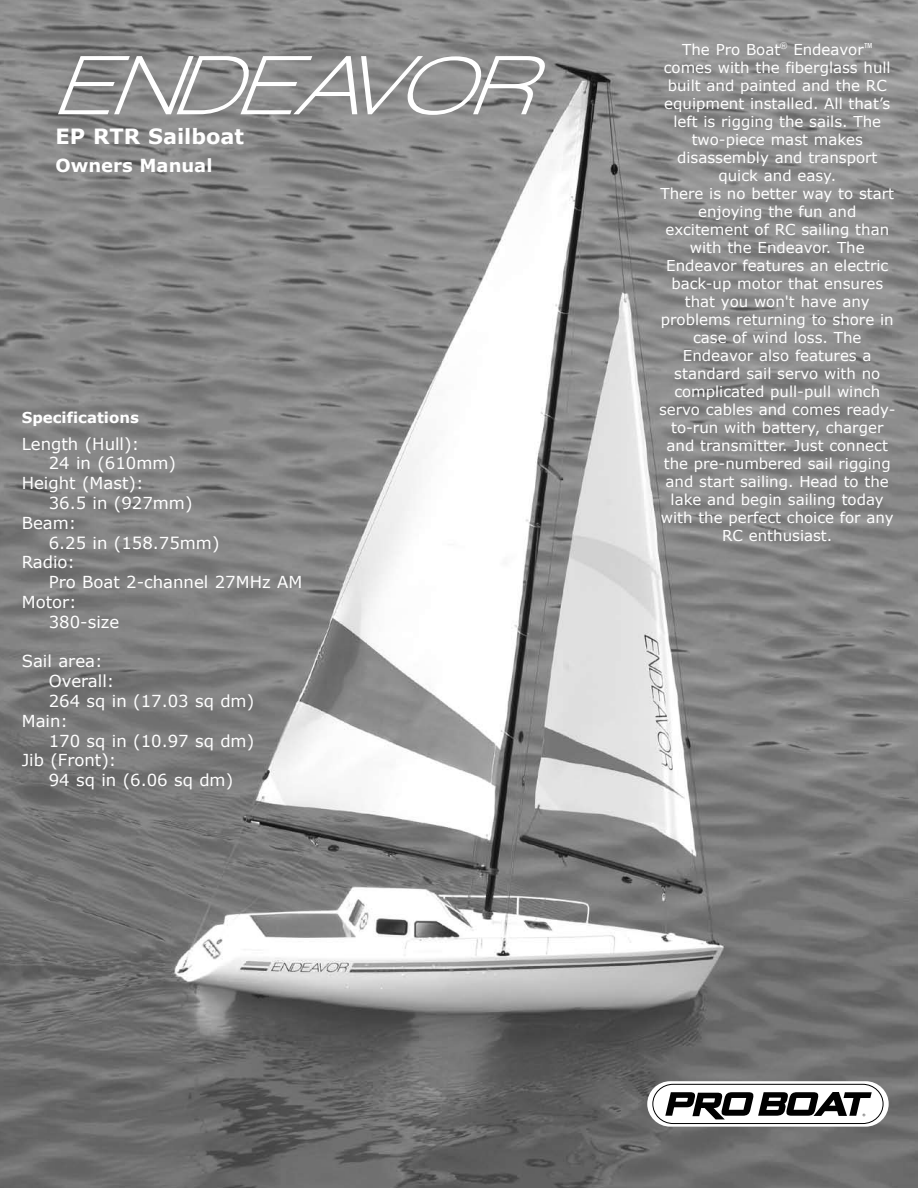
<style>
.page{position:relative;width:918px;height:1188px;background:#fff}
.page>*{position:absolute;margin:0;border:0;box-sizing:border-box;transform-origin:0 0}
.t1{font:700 21px "Verdana";color:#fff}
.t2{font:700 18px "Verdana";color:#fff}
.t3{font:16.5px "Verdana";color:#fff}
.t4{font:15px/18px "Verdana";color:#fff;text-align:center}
.t5{font:700 15px "Verdana";color:#fff}
.t6{font:3.15px "Verdana";color:#000}
</style>
<div class="page">
<img style="left:0;top:0;width:918px;height:1188px">
<svg style="left:647px;top:1081px;width:242px;height:46px"></svg>
<svg style="left:652px;top:1084px;width:232px;height:40px"></svg>
<svg style="left:58px;top:56px;width:490px;height:59px"></svg>
<h1 class="t1" style="left:56px;top:122px;width:190px">EP RTR Sailboat</h1>
<p class="t2" style="left:56px;top:153px;width:158px">Owners Manual</p>
<p class="t5" style="left:22px;top:408px;width:119px">Specifications</p>
<p class="t3" style="left:22px;top:433px;width:119px">Length (Hull):</p>
<p class="t3" style="left:49px;top:453px;width:129px">24 in (610mm)</p>
<p class="t3" style="left:22px;top:473px;width:123px">Height (Mast):</p>
<p class="t3" style="left:49px;top:492px;width:145px">36.5 in (927mm)</p>
<p class="t3" style="left:22px;top:512px;width:56px">Beam:</p>
<p class="t3" style="left:49px;top:532px;width:172px">6.25 in (158.75mm)</p>
<p class="t3" style="left:22px;top:552px;width:55px">Radio:</p>
<p class="t3" style="left:49px;top:572px;width:255px">Pro Boat 2-channel 27MHz AM</p>
<p class="t3" style="left:22px;top:591px;width:56px">Motor:</p>
<p class="t3" style="left:49px;top:611px;width:72px">380-size</p>
<p class="t3" style="left:22px;top:651px;width:82px">Sail area:</p>
<p class="t3" style="left:49px;top:671px;width:67px">Overall:</p>
<p class="t3" style="left:49px;top:690px;width:207px">264 sq in (17.03 sq dm)</p>
<p class="t3" style="left:22px;top:710px;width:48px">Main:</p>
<p class="t3" style="left:49px;top:730px;width:207px">170 sq in (10.97 sq dm)</p>
<p class="t3" style="left:22px;top:750px;width:96px">Jib (Front):</p>
<p class="t3" style="left:49px;top:770px;width:186px">94 sq in (6.06 sq dm)</p>
<p class="t4" style="left:659px;top:41px;width:238px">The Pro Boat<sup>®</sup> Endeavor<sup>™ </sup>comes with the fiberglass hull built and painted and the RC equipment installed. All that’s left is rigging the sails. The two-piece mast makes disassembly and transport quick and easy.<br>There is no better way to start enjoying the fun and excitement of RC sailing than with the Endeavor. The<br>Endeavor features an electric back-up motor that ensures that you won't have any problems returning to shore in case of wind loss. The<br>Endeavor also features a standard sail servo with no complicated pull-pull winch servo cables and comes ready&shy;to-run with battery, charger and transmitter. Just connect the pre-numbered sail rigging and start sailing. Head to the lake and begin sailing today with the perfect choice for any<br>RC enthusiast.</p>
<p class="t6" style="left:863px;top:1113px;width:5px">®</p>
</div>
